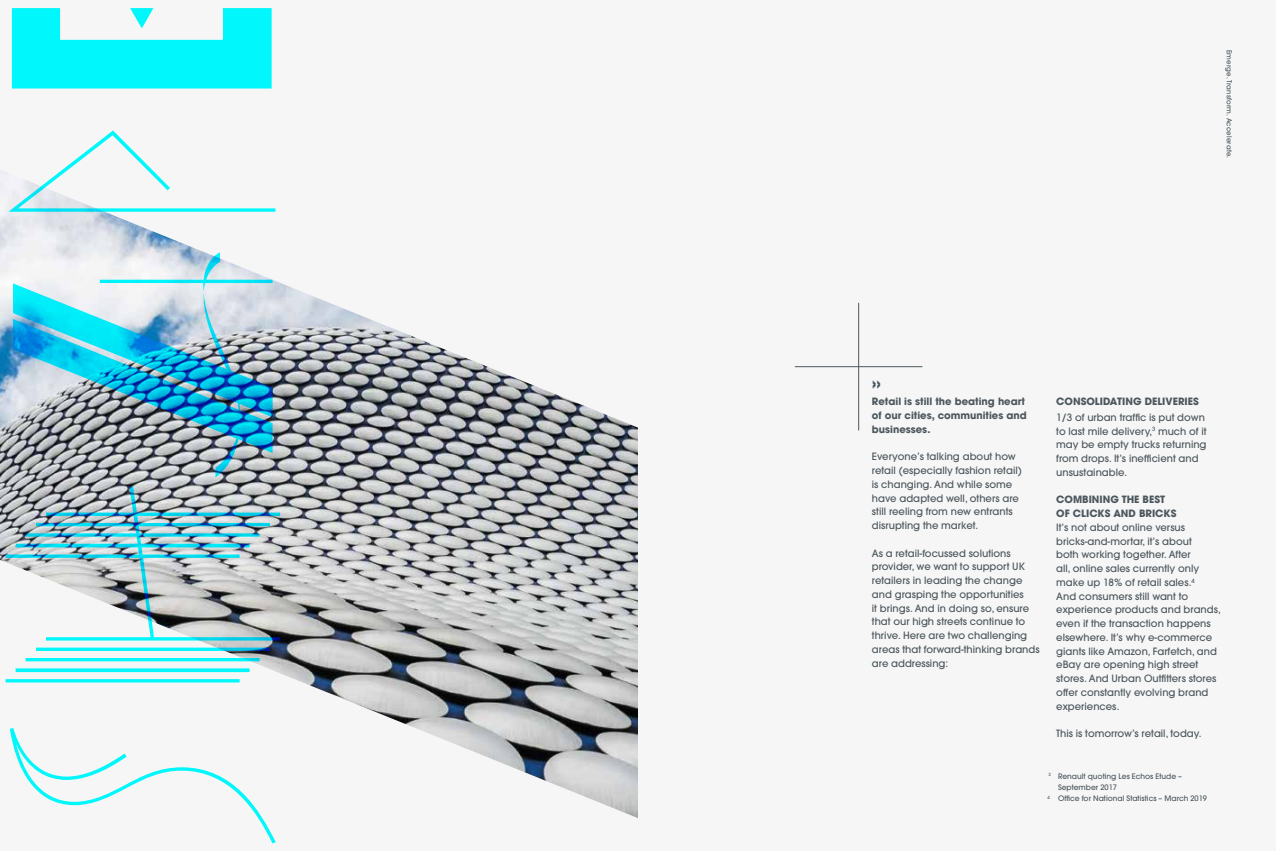
<style>
.page{position:relative;width:1276px;height:851px;background:#fff}
.page>*{position:absolute;margin:0;border:0;box-sizing:border-box;transform-origin:0 0}
.t1{font:700 22.5px "Avant Garde";color:#4c575d}
.t2{font:500 10px/13.8px "Avant Garde";color:#4c575d}
.t3{font:700 10px/13.8px "Avant Garde";color:#4c575d}
.t4{font:500 7.5px "Avant Garde";color:#4c575d}
.t5{font:500 6.88px "Avant Garde";letter-spacing:.025em;color:#4c575d}
</style>
<div class="page">
<div style="left:0;top:0;width:1276px;height:850px;background:#f6f6f6"></div>
<img style="left:0;top:172px;width:638px;height:646px">
<svg style="left:12px;top:8px;width:260px;height:80px"></svg>
<svg style="left:8px;top:130px;width:267px;height:82px"></svg>
<svg style="left:13px;top:252px;width:260px;height:225px"></svg>
<svg style="left:10px;top:727px;width:266px;height:116px"></svg>
<svg style="left:6px;top:486px;width:274px;height:196px"></svg>
<hr style="left:795px;top:366px;width:127px;height:1px;background:#4c575d">
<hr style="left:858px;top:303px;width:1px;height:127px;background:#4c575d">
<p class="t5" style="left:1233px;top:50px;width:110px;rotate:90deg">Emerge. Transform. Accelerate.</p>
<h1 class="t1" style="left:872px;top:368px;width:11px">»</h1>
<p class="t3" style="left:872px;top:394px;width:156px">Retail is still the beating heart of our cities, communities and businesses.</p>
<p class="t2" style="left:872px;top:449px;width:151px">Everyone’s talking about how retail (especially fashion retail) is changing. And while some have adapted well, others are still reeling from new entrants disrupting the market.</p>
<p class="t2" style="left:872px;top:546px;width:169px">As a retail-focussed solutions provider, we want to support UK retailers in leading the change and grasping the opportunities<br>it brings. And in doing so, ensure that our high streets continue to thrive. Here are two challenging areas that forward-thinking brands are addressing:</p>
<p class="t3" style="left:1056px;top:394px;width:144px">CONSOLIDATING DELIVERIES</p>
<p class="t2" style="left:1056px;top:410px;width:152px">1/3 of urban traffic is put down to last mile delivery,<sup>3</sup> much of it may be empty trucks returning from drops. It’s inefficient and unsustainable.</p>
<p class="t3" style="left:1056px;top:492px;width:122px">COMBINING THE BEST<br>OF CLICKS AND BRICKS</p>
<p class="t2" style="left:1056px;top:520px;width:166px">It’s not about online versus bricks-and-mortar, it’s about<br>both working together. After<br>all, online sales currently only make up 18% of retail sales.<sup>4<br></sup>And consumers still want to experience products and brands, even if the transaction happens elsewhere. It’s why e-commerce giants like Amazon, Farfetch, and eBay are opening high street stores. And Urban Outfitters stores offer constantly evolving brand experiences.</p>
<p class="t2" style="left:1056px;top:726px;width:147px">This is tomorrow’s retail, today.</p>
<p class="t4" style="left:1048px;top:771px;width:135px"><sup>3</sup> Renault quoting Les Echos Etude –</p>
<p class="t4" style="left:1058px;top:782px;width:60px">September 2017</p>
<p class="t4" style="left:1047px;top:793px;width:161px"><sup>4</sup> Office for National Statistics – March 2019</p>
</div>
